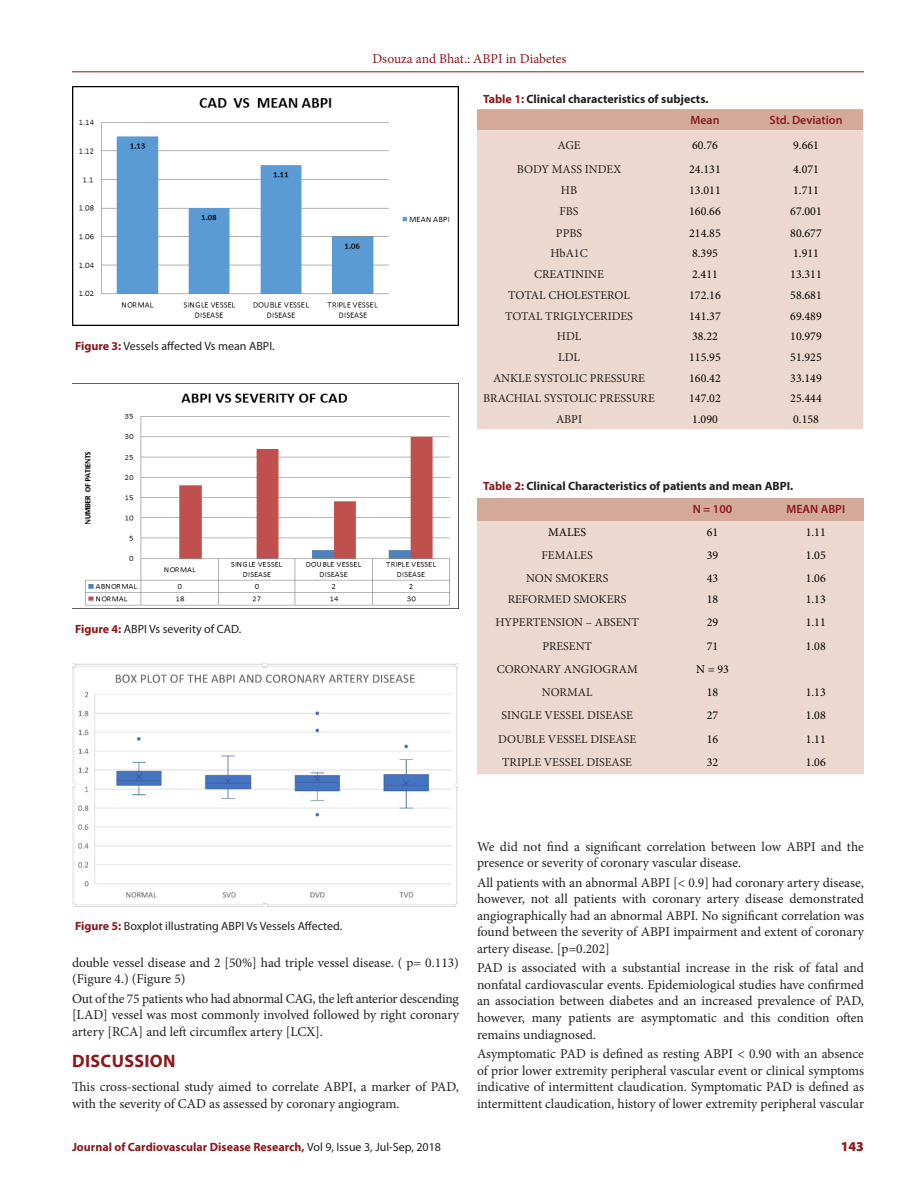
<style>
.page{position:relative;width:918px;height:1188px;background:#fff}
.page>*{position:absolute;margin:0;border:0;box-sizing:border-box;transform-origin:0 0}
._1_HD{font:700 18px "Myriad Pro";letter-spacing:.02em;color:#8c181b}
.TXT{font:13.5px/16.5px "Minion Pro";color:#231f20;text-align:justify}
.t1{font:13.5px "Minion Pro";letter-spacing:-.005em;color:#8c181b}
.RRH{font:900 13.5px "Myriad Pro";color:#8c181b}
.TB{font:12px "Minion Pro";color:#231f20}
.TB-2{font:12px "Minion Pro";color:#000}
.FIG_CAP{font:12px "Myriad Pro";color:#231f20}
.TT{font:700 12px "Myriad Pro";color:#231f20}
.RRH-2{font:700 12px "Myriad Pro";color:#8c181b}
.TCH{font:600 12px "Myriad Pro";color:#8c181b}
.s1{font-weight:700;color:#8c181b}
.s2{color:#8c181b}
.s3{font-weight:400;color:#231f20}
</style>
<div class="page">
<hr style="left:72px;top:72px;width:792px;height:1px;background:#8c181b">
<img style="left:72px;top:384px;width:387px;height:225px">
<img style="left:72px;top:664px;width:387px;height:242px">
<img style="left:72px;top:87px;width:387px;height:239px">
<div style="left:477px;top:109px;width:386px;height:21px;background:#d3aa9a"></div>
<div style="left:477px;top:130px;width:386px;height:299px;background:#edd8cf"></div>
<div style="left:477px;top:498px;width:387px;height:23px;background:#d3aa9a"></div>
<div style="left:477px;top:521px;width:387px;height:253px;background:#edd8cf"></div>
<p class="FIG_CAP" style="left:75px;top:338px;width:201px"><span class="s1">Figure 3:</span> Vessels affected Vs mean ABPI.</p>
<p class="FIG_CAP" style="left:75px;top:621px;width:168px"><span class="s1">Figure 4:</span> ABPI Vs severity of CAD.</p>
<p class="t1" style="left:372px;top:50px;width:196px">Dsouza and Bhat.: ABPI in Diabetes</p>
<p class="TT" style="left:483px;top:91px;width:227px"><span class="s2">Table 1:</span> Clinical characteristics of subjects.</p>
<p class="TCH" style="left:690px;top:112px;width:31px">Mean</p>
<p class="TCH" style="left:770px;top:112px;width:74px">Std. Deviation</p>
<p class="TB" style="left:557px;top:137px;width:25px">AGE</p>
<p class="TB-2" style="left:692px;top:137px;width:27px">60.76</p>
<p class="TB-2" style="left:793px;top:137px;width:27px">9.661</p>
<p class="TB" style="left:517px;top:161px;width:106px">BODY MASS INDEX</p>
<p class="TB-2" style="left:689px;top:161px;width:33px">24.131</p>
<p class="TB-2" style="left:793px;top:161px;width:27px">4.071</p>
<p class="TB" style="left:561px;top:182px;width:18px">HB</p>
<p class="TB-2" style="left:689px;top:182px;width:33px">13.011</p>
<p class="TB-2" style="left:793px;top:182px;width:27px">1.711</p>
<p class="TB" style="left:560px;top:203px;width:21px">FBS</p>
<p class="TB-2" style="left:689px;top:203px;width:33px">160.66</p>
<p class="TB-2" style="left:790px;top:203px;width:33px">67.001</p>
<p class="TB" style="left:556px;top:225px;width:28px">PPBS</p>
<p class="TB-2" style="left:689px;top:225px;width:33px">214.85</p>
<p class="TB-2" style="left:790px;top:225px;width:33px">80.677</p>
<p class="TB" style="left:550px;top:246px;width:39px">HbA1C</p>
<p class="TB-2" style="left:692px;top:246px;width:27px">8.395</p>
<p class="TB-2" style="left:793px;top:246px;width:27px">1.911</p>
<p class="TB" style="left:534px;top:266px;width:71px">CREATININE</p>
<p class="TB-2" style="left:692px;top:266px;width:27px">2.411</p>
<p class="TB-2" style="left:790px;top:266px;width:33px">13.311</p>
<p class="TB" style="left:508px;top:287px;width:123px">TOTAL CHOLESTEROL</p>
<p class="TB-2" style="left:689px;top:287px;width:33px">172.16</p>
<p class="TB-2" style="left:790px;top:287px;width:33px">58.681</p>
<p class="TB" style="left:505px;top:308px;width:129px">TOTAL TRIGLYCERIDES</p>
<p class="TB-2" style="left:689px;top:308px;width:33px">141.37</p>
<p class="TB-2" style="left:790px;top:308px;width:33px">69.489</p>
<p class="TB" style="left:557px;top:328px;width:26px">HDL</p>
<p class="TB-2" style="left:692px;top:328px;width:27px">38.22</p>
<p class="TB-2" style="left:790px;top:328px;width:33px">10.979</p>
<p class="TB" style="left:558px;top:349px;width:23px">LDL</p>
<p class="TB-2" style="left:689px;top:349px;width:33px">115.95</p>
<p class="TB-2" style="left:790px;top:349px;width:33px">51.925</p>
<p class="TB" style="left:493px;top:370px;width:154px">ANKLE SYSTOLIC PRESSURE</p>
<p class="TB-2" style="left:689px;top:370px;width:33px">160.42</p>
<p class="TB-2" style="left:790px;top:370px;width:33px">33.149</p>
<p class="TB" style="left:483px;top:391px;width:173px">BRACHIAL SYSTOLIC PRESSURE</p>
<p class="TB-2" style="left:689px;top:391px;width:33px">147.02</p>
<p class="TB-2" style="left:790px;top:391px;width:33px">25.444</p>
<p class="TB" style="left:556px;top:411px;width:28px">ABPI</p>
<p class="TB-2" style="left:692px;top:411px;width:27px">1.090</p>
<p class="TB-2" style="left:793px;top:411px;width:27px">0.158</p>
<p class="TT" style="left:483px;top:478px;width:312px"><span class="s2">Table 2:</span> Clinical Characteristics of patients and mean ABPI.</p>
<p class="TCH" style="left:693px;top:501px;width:41px">N = 100</p>
<p class="TCH" style="left:786px;top:501px;width:60px">MEAN ABPI</p>
<p class="TB-2" style="left:548px;top:524px;width:39px">MALES</p>
<p class="TB-2" style="left:707px;top:524px;width:13px">61</p>
<p class="TB-2" style="left:806px;top:524px;width:22px">1.11</p>
<p class="TB" style="left:542px;top:547px;width:53px">FEMALES</p>
<p class="TB-2" style="left:707px;top:547px;width:13px">39</p>
<p class="TB-2" style="left:806px;top:547px;width:22px">1.05</p>
<p class="TB" style="left:526px;top:570px;width:84px">NON SMOKERS</p>
<p class="TB-2" style="left:707px;top:570px;width:13px">43</p>
<p class="TB-2" style="left:806px;top:570px;width:22px">1.06</p>
<p class="TB" style="left:508px;top:591px;width:120px">REFORMED SMOKERS</p>
<p class="TB-2" style="left:707px;top:591px;width:13px">18</p>
<p class="TB-2" style="left:806px;top:591px;width:22px">1.13</p>
<p class="TB" style="left:495px;top:614px;width:145px">HYPERTENSION – ABSENT</p>
<p class="TB-2" style="left:707px;top:614px;width:13px">29</p>
<p class="TB-2" style="left:806px;top:614px;width:22px">1.11</p>
<p class="TB" style="left:542px;top:638px;width:51px">PRESENT</p>
<p class="TB-2" style="left:707px;top:638px;width:13px">71</p>
<p class="TB-2" style="left:806px;top:638px;width:22px">1.08</p>
<p class="TB" style="left:497px;top:661px;width:143px">CORONARY ANGIOGRAM</p>
<p class="TB-2" style="left:696px;top:661px;width:34px">N = 93</p>
<p class="TB" style="left:542px;top:684px;width:52px">NORMAL</p>
<p class="TB-2" style="left:707px;top:684px;width:13px">18</p>
<p class="TB-2" style="left:806px;top:684px;width:22px">1.13</p>
<p class="TB" style="left:502px;top:707px;width:133px">SINGLE VESSEL DISEASE</p>
<p class="TB-2" style="left:707px;top:707px;width:13px">27</p>
<p class="TB-2" style="left:806px;top:707px;width:22px">1.08</p>
<p class="TB" style="left:498px;top:731px;width:139px">DOUBLE VESSEL DISEASE</p>
<p class="TB-2" style="left:707px;top:731px;width:13px">16</p>
<p class="TB-2" style="left:806px;top:731px;width:22px">1.11</p>
<p class="TB" style="left:502px;top:754px;width:131px">TRIPLE VESSEL DISEASE</p>
<p class="TB-2" style="left:707px;top:754px;width:13px">32</p>
<p class="TB-2" style="left:806px;top:754px;width:22px">1.06</p>
<p class="FIG_CAP" style="left:75px;top:919px;width:269px"><span class="s1">Figure 5:</span> Boxplot illustrating ABPI Vs Vessels Affected.</p>
<p class="TXT" style="left:72px;top:954px;width:388px">double vessel disease and 2 [50%] had triple vessel disease. ( p= 0.113) (Figure 4.) (Figure 5)</p>
<p class="TXT" style="left:72px;top:990px;width:389px">Out of the 75 patients who had abnormal CAG, the left anterior descending [LAD] vessel was most commonly involved followed by right coronary artery [RCA] and left circumflex artery [LCX].</p>
<p class="_1_HD" style="left:72px;top:1050px;width:105px">DISCUSSION</p>
<p class="TXT" style="left:72px;top:1079px;width:389px">This cross-sectional study aimed to correlate ABPI, a marker of PAD, with the severity of CAD as assessed by coronary angiogram.</p>
<p class="TXT" style="left:477px;top:838px;width:389px">We did not find a significant correlation between low ABPI and the presence or severity of coronary vascular disease.</p>
<p class="TXT" style="left:477px;top:874px;width:389px">All patients with an abnormal ABPI [&lt; 0.9] had coronary artery disease, however, not all patients with coronary artery disease demonstrated angiographically had an abnormal ABPI. No significant correlation was found between the severity of ABPI impairment and extent of coronary artery disease. [p=0.202]</p>
<p class="TXT" style="left:477px;top:960px;width:389px">PAD is associated with a substantial increase in the risk of fatal and nonfatal cardiovascular events. Epidemiological studies have confirmed an association between diabetes and an increased prevalence of PAD, however, many patients are asymptomatic and this condition often remains undiagnosed.</p>
<p class="TXT" style="left:477px;top:1046px;width:389px">Asymptomatic PAD is defined as resting ABPI &lt; 0.90 with an absence of prior lower extremity peripheral vascular event or clinical symptoms indicative of intermittent claudication. Symptomatic PAD is defined as intermittent claudication, history of lower extremity peripheral vascular</p>
<p class="RRH-2" style="left:72px;top:1139px;width:371px">Journal of Cardiovascular Disease Research, <span class="s3">Vol 9, Issue 3, Jul-Sep, 2018</span></p>
<p class="RRH" style="left:841px;top:1137px;width:25px">143</p>
</div>
